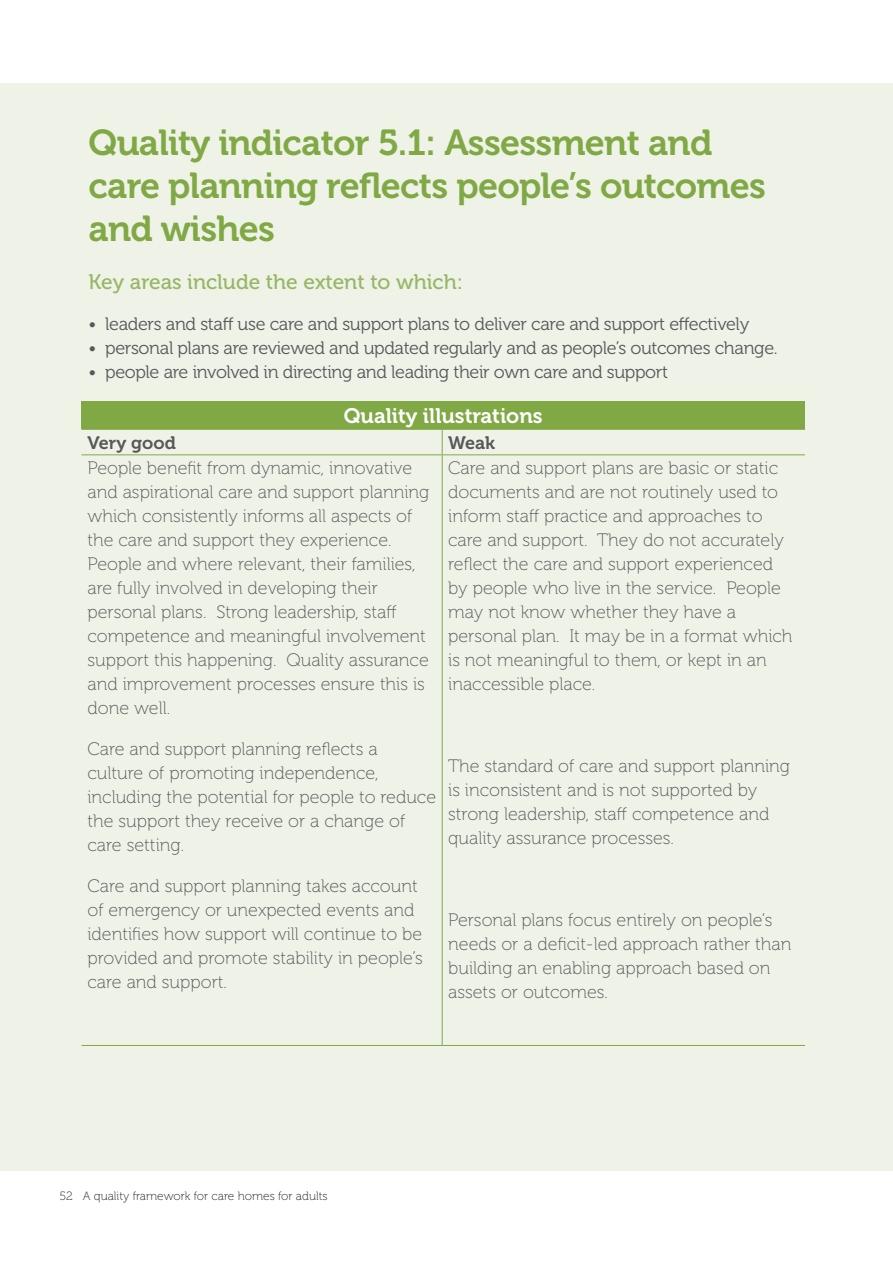
<style>
.page{position:relative;width:893px;height:1263px;background:#fff}
.page>*{position:absolute;margin:0;border:0;box-sizing:border-box;transform-origin:0 0}
.t1{font:36px/43.2px "Museo 700";letter-spacing:-.02em;color:#80a946}
.t2{font:21px "Museo 500";color:#97b666}
.t3{font:21px "Museo 700";color:#fff}
.t4{font:18px/24px "Museo 100";color:#57585a}
.t5{font:18px "Museo 300";letter-spacing:-.02em;color:#57585a}
.t6{font:18px "Museo 700";color:#57585a}
.t7{font:12px "Museo 100";color:#231f20}
</style>
<div class="page">
<div style="left:0;top:83px;width:893px;height:1088px;background:#eff3e7"></div>
<div style="left:81px;top:402px;width:724px;height:27px;background:#80a946"></div>
<hr style="left:81px;top:401px;width:361px;height:1px;background:#80a946">
<hr style="left:442px;top:401px;width:363px;height:1px;background:#80a946">
<hr style="left:81px;top:429px;width:361px;height:1px;background:#80a946">
<hr style="left:442px;top:429px;width:363px;height:1px;background:#80a946">
<svg style="left:442px;top:430px;width:1px;height:24px"></svg>
<hr style="left:81px;top:454px;width:361px;height:1px;background:#80a946">
<hr style="left:442px;top:454px;width:363px;height:1px;background:#80a946">
<hr style="left:442px;top:455px;width:1px;height:590px;background:#80a946">
<hr style="left:81px;top:1045px;width:361px;height:1px;background:#80a946">
<hr style="left:442px;top:1045px;width:363px;height:1px;background:#80a946">
<h1 class="t1" style="left:89px;top:121px;width:679px">Quality indicator 5.1: Assessment and care planning reflects people’s outcomes and wishes</h1>
<p class="t2" style="left:89px;top:270px;width:376px">Key areas include the extent to which:</p>
<p class="t5" style="left:89px;top:314px;width:662px">• leaders and staff use care and support plans to deliver care and support effectively</p>
<p class="t5" style="left:89px;top:338px;width:691px">• personal plans are reviewed and updated regularly and as people’s outcomes change.</p>
<p class="t5" style="left:89px;top:362px;width:581px">• people are involved in directing and leading their own care and support</p>
<p class="t3" style="left:344px;top:404px;width:200px">Quality illustrations</p>
<p class="t6" style="left:87px;top:433px;width:90px">Very good</p>
<p class="t6" style="left:448px;top:433px;width:48px">Weak</p>
<p class="t4" style="left:87px;top:457px;width:343px">People benefit from dynamic, innovative and aspirational care and support planning which consistently informs all aspects of the care and support they experience.<br>People and where relevant, their families, are fully involved in developing their personal plans. Strong leadership, staff competence and meaningful involvement support this happening. Quality assurance and improvement processes ensure this is done well.</p>
<p class="t4" style="left:87px;top:738px;width:350px">Care and support planning reflects a culture of promoting independence, including the potential for people to reduce the support they receive or a change of care setting.</p>
<p class="t4" style="left:87px;top:874px;width:337px">Care and support planning takes account of emergency or unexpected events and identifies how support will continue to be provided and promote stability in people’s care and support.</p>
<p class="t4" style="left:448px;top:456px;width:346px">Care and support plans are basic or static documents and are not routinely used to inform staff practice and approaches to care and support. They do not accurately reflect the care and support experienced by people who live in the service. People may not know whether they have a personal plan. It may be in a format which is not meaningful to them, or kept in an inaccessible place.</p>
<p class="t4" style="left:448px;top:754px;width:343px">The standard of care and support planning is inconsistent and is not supported by strong leadership, staff competence and quality assurance processes.</p>
<p class="t4" style="left:448px;top:908px;width:345px">Personal plans focus entirely on people’s needs or a deficit-led approach rather than building an enabling approach based on assets or outcomes.</p>
<p class="t7" style="left:60px;top:1189px;width:270px">52 A quality framework for care homes for adults</p>
</div>
